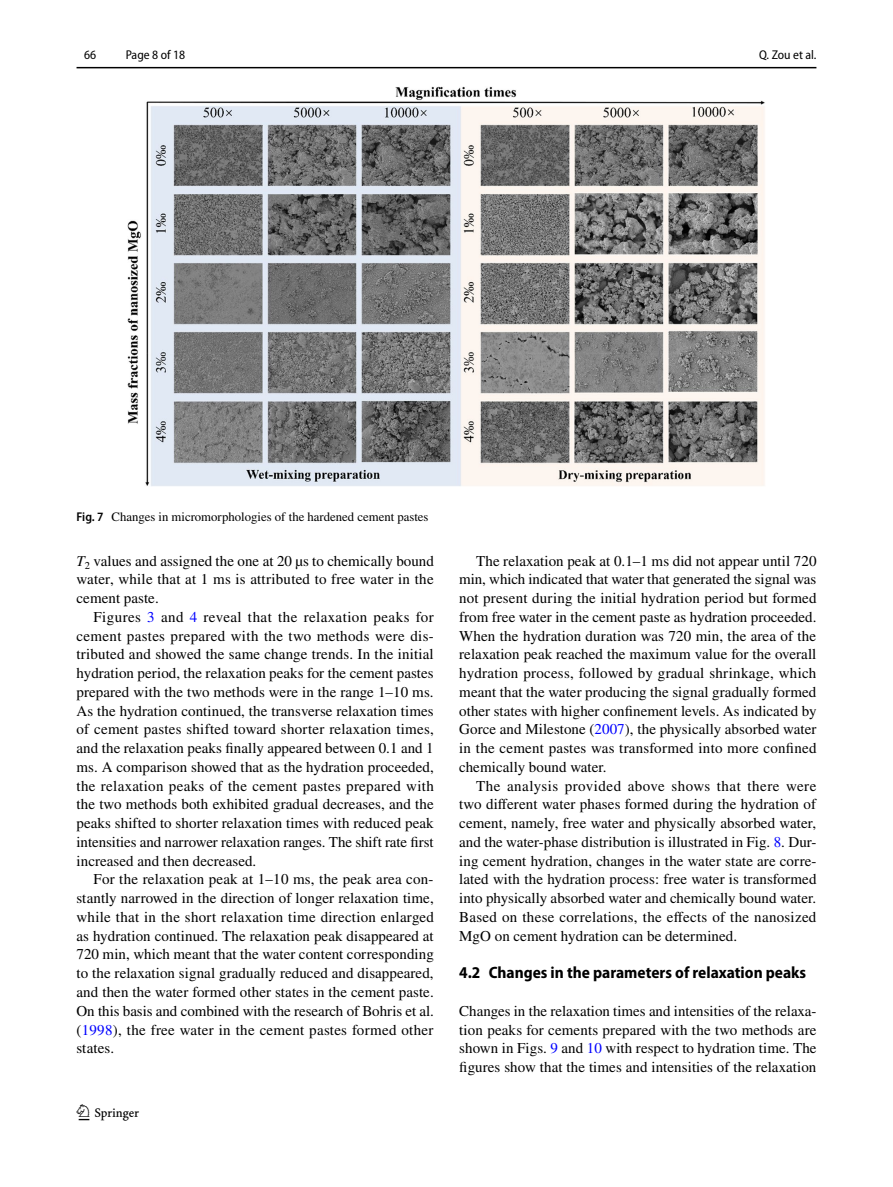
<style>
.page{position:relative;width:893px;height:1187px;background:#fff}
.page>*{position:absolute;margin:0;border:0;box-sizing:border-box;transform-origin:0 0}
.t1{font:22.5px "Springnew Regular 2";color:#000}
.t2{font:700 semi-condensed 16.5px "Myriad Pro";color:#000}
.t3{font:15px/18.8px "STIX";letter-spacing:.005em;color:#000;text-align:justify}
.t4{font:12.75px "STIX";color:#000}
.t5{font:semi-condensed 12.75px "Myriad Pro";color:#000}
.s1{font-family:"Myriad Pro";font-weight:600;font-stretch:semi-condensed}
.s2{font-style:italic}
.s3{color:#00f}
</style>
<div class="page">
<hr style="left:77px;top:67px;width:739px;height:1px;background:#000">
<img style="left:128px;top:87px;width:637px;height:399px">
<p class="t5" style="left:84px;top:48px;width:14px">66</p>
<p class="t5" style="left:126px;top:48px;width:61px">Page 8 of 18</p>
<p class="t5" style="left:759px;top:48px;width:59px">Q. Zou et al.</p>
<p class="t4" style="left:77px;top:508px;width:353px"><span class="s1">Fig. 7</span> Changes in micromorphologies of the hardened cement pastes</p>
<p class="t3" style="left:77px;top:552px;width:359px"><span class="s2">T</span><sub>2</sub> values and assigned the one at 20 µs to chemically bound water, while that at 1 ms is attributed to free water in the cement paste.</p>
<p class="t3" style="left:77px;top:608px;width:359px;text-indent:17px">Figures <span class="s3">3</span> and <span class="s3">4</span> reveal that the relaxation peaks for cement pastes prepared with the two methods were dis&shy;tributed and showed the same change trends. In the initial hydration period, the relaxation peaks for the cement pastes prepared with the two methods were in the range 1–10 ms.<br>As the hydration continued, the transverse relaxation times of cement pastes shifted toward shorter relaxation times, and the relaxation peaks finally appeared between 0.1 and 1 ms. A comparison showed that as the hydration proceeded, the relaxation peaks of the cement pastes prepared with the two methods both exhibited gradual decreases, and the peaks shifted to shorter relaxation times with reduced peak intensities and narrower relaxation ranges. The shift rate first increased and then decreased.</p>
<p class="t3" style="left:77px;top:871px;width:359px;text-indent:17px">For the relaxation peak at 1–10 ms, the peak area con&shy;stantly narrowed in the direction of longer relaxation time, while that in the short relaxation time direction enlarged as hydration continued. The relaxation peak disappeared at 720 min, which meant that the water content corresponding to the relaxation signal gradually reduced and disappeared, and then the water formed other states in the cement paste.<br>On this basis and combined with the research of Bohris et al. (<span class="s3">1998</span>), the free water in the cement pastes formed other states.</p>
<h1 class="t1" style="left:79px;top:1104px;width:62px">1 3</h1>
<p class="t3" style="left:459px;top:552px;width:359px;text-indent:17px">The relaxation peak at 0.1–1 ms did not appear until 720 min, which indicated that water that generated the signal was not present during the initial hydration period but formed from free water in the cement paste as hydration proceeded.<br>When the hydration duration was 720 min, the area of the relaxation peak reached the maximum value for the overall hydration process, followed by gradual shrinkage, which meant that the water producing the signal gradually formed other states with higher confinement levels. As indicated by Gorce and Milestone (<span class="s3">2007</span>), the physically absorbed water in the cement pastes was transformed into more confined chemically bound water.</p>
<p class="t3" style="left:459px;top:777px;width:359px;text-indent:17px">The analysis provided above shows that there were two different water phases formed during the hydration of cement, namely, free water and physically absorbed water, and the water-phase distribution is illustrated in Fig. <span class="s3">8</span>. Dur&shy;ing cement hydration, changes in the water state are corre&shy;lated with the hydration process: free water is transformed into physically absorbed water and chemically bound water.<br>Based on these correlations, the effects of the nanosized MgO on cement hydration can be determined.</p>
<p class="t2" style="left:459px;top:963px;width:348px">4.2 Changes in the parameters of relaxation peaks</p>
<p class="t3" style="left:459px;top:1002px;width:359px">Changes in the relaxation times and intensities of the relaxa&shy;tion peaks for cements prepared with the two methods are shown in Figs. <span class="s3">9</span> and <span class="s3">10</span> with respect to hydration time. The figures show that the times and intensities of the relaxation</p>
</div>
